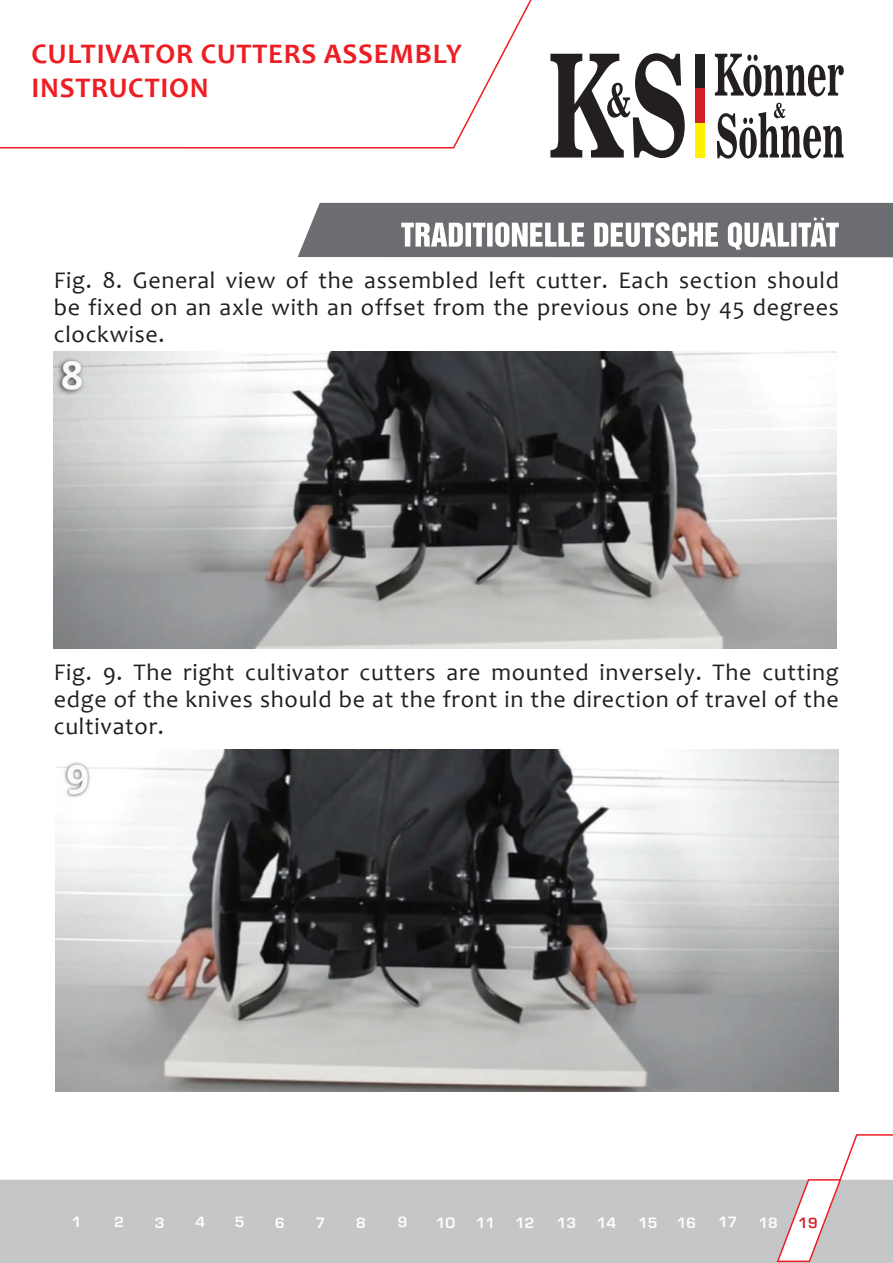
<style>
.page{position:relative;width:893px;height:1263px;background:#fff}
.page>*{position:absolute;margin:0;border:0;box-sizing:border-box;transform-origin:0 0}
.t1{font:700 28.5px/34.2px "Candara";letter-spacing:.025em;color:#ee1d23}
.t2{font:24px/27px "Candara";letter-spacing:.03em;color:#231f20;text-align:justify}
.t3{font:13.8px "Europe Demi";color:#fff}
.t4{font:13.8px "Europe Demi";color:#d1232a}
</style>
<div class="page">
<svg style="left:715px;top:54px;width:129px;height:42px"></svg>
<svg style="left:550px;top:53px;width:135px;height:105px"></svg>
<svg style="left:717px;top:103px;width:127px;height:56px"></svg>
<div style="left:695px;top:54px;width:10px;height:34px;background:#231f20"></div>
<div style="left:695px;top:88px;width:10px;height:35px;background:#d01f26"></div>
<div style="left:695px;top:123px;width:10px;height:35px;background:#fff101"></div>
<svg style="left:0;top:0;width:532px;height:149px"></svg>
<div style="left:0;top:1180px;width:893px;height:83px;background:#c5c6c8"></div>
<svg style="left:776px;top:1134px;width:117px;height:129px"></svg>
<svg style="left:298px;top:203px;width:595px;height:54px"></svg>
<img style="left:54px;top:352px;width:783px;height:297px">
<img style="left:56px;top:749px;width:783px;height:342px">
<p class="t1" style="left:32px;top:36px;width:432px">CULTIVATOR CUTTERS ASSEMBLY<br>INSTRUCTION</p>
<p class="t2" style="left:54px;top:267px;width:787px">Fig. 8. General view of the assembled left cutter. Each section should be fixed on an axle with an offset from the previous one by 45 degrees clockwise.</p>
<p class="t2" style="left:54px;top:658px;width:787px">Fig. 9. The right cultivator cutters are mounted inversely. The cutting edge of the knives should be at the front in the direction of travel of the cultivator.</p>
<p class="t3" style="left:72px;top:1214px;width:11px">1</p>
<p class="t3" style="left:114px;top:1214px;width:11px">2</p>
<p class="t3" style="left:155px;top:1214px;width:11px">3</p>
<p class="t3" style="left:195px;top:1214px;width:11px">4</p>
<p class="t3" style="left:235px;top:1214px;width:11px">5</p>
<p class="t3" style="left:275px;top:1214px;width:11px">6</p>
<p class="t3" style="left:316px;top:1214px;width:11px">7</p>
<p class="t3" style="left:356px;top:1214px;width:11px">8</p>
<p class="t3" style="left:398px;top:1214px;width:11px">9</p>
<p class="t3" style="left:436px;top:1214px;width:21px">10</p>
<p class="t3" style="left:476px;top:1214px;width:21px">11</p>
<p class="t3" style="left:515px;top:1214px;width:21px">12</p>
<p class="t3" style="left:557px;top:1214px;width:21px">13</p>
<p class="t3" style="left:597px;top:1214px;width:21px">14</p>
<p class="t3" style="left:638px;top:1214px;width:21px">15</p>
<p class="t3" style="left:677px;top:1214px;width:21px">16</p>
<p class="t3" style="left:718px;top:1214px;width:21px">17</p>
<p class="t3" style="left:758px;top:1214px;width:21px">18</p>
<p class="t4" style="left:798px;top:1214px;width:21px">19</p>
</div>
